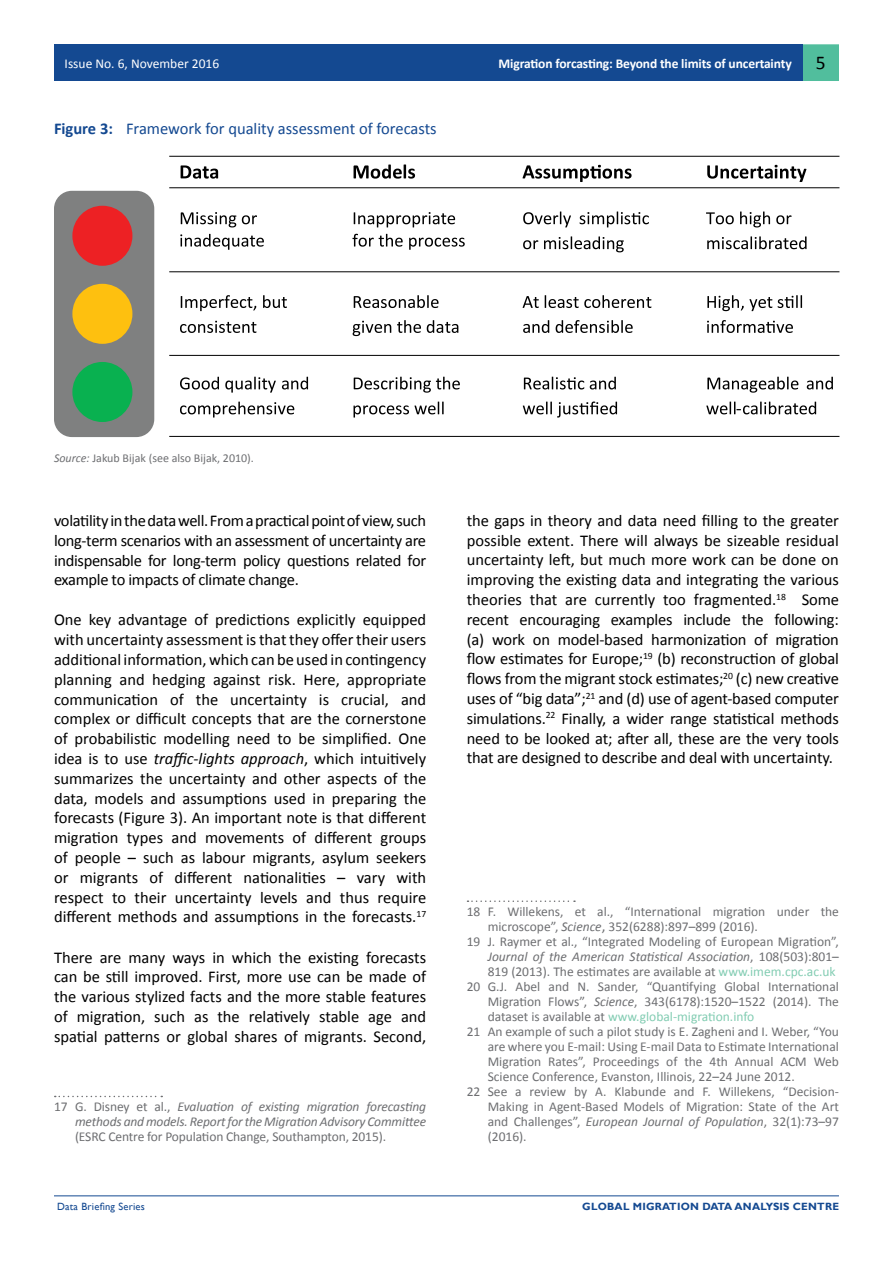
<style>
.page{position:relative;width:893px;height:1263px;background:#fff}
.page>*{position:absolute;margin:0;border:0;box-sizing:border-box;transform-origin:0 0}
.t1{font:19.5px "Calibri";color:#000}
.t2{font:16.5px/19.8px "Calibri";letter-spacing:-.01em;color:#000;text-align:justify}
.t3{font:16.5px "Calibri";color:#144991}
.t4{font:13.5px "Calibri";color:#6d6e71}
.t5{font:italic 13.5px/15px "Calibri";letter-spacing:-.01em;color:#6d6e71;text-align:right}
.t6{font:700 13.5px "Calibri";letter-spacing:-.01em;color:#fff}
.t7{font:13.5px "Calibri";color:#82ccb2}
.t8{font:13.5px "Calibri";color:#fff}
.t9{font:12px "Calibri";color:#6d6e71}
.t10{font:700 10.5px "Gill Sans";letter-spacing:.02em;color:#144991}
.t11{font:10.5px "Gill Sans";letter-spacing:.02em;color:#144991}
.s1{font-weight:700}
.s2{font-style:italic}
.s3{font-style:normal}
.s4{font-size:15px}
.s5{color:#82ccb2}
.s6{color:#6d6e71}
</style>
<div class="page">
<div style="left:804px;top:46px;width:33px;height:34px;background:#51be9d"></div>
<div style="left:802px;top:44px;width:37px;height:37px;border:3px solid #51be9d"></div>
<div style="left:54px;top:44px;width:748px;height:37px;background:#144991"></div>
<hr style="left:54px;top:1195px;width:785px;height:1px;background:#144991">
<svg style="left:55px;top:1096px;width:107px;height:1px"></svg>
<svg style="left:467px;top:900px;width:108px;height:2px"></svg>
<div style="left:56px;top:193px;width:96px;height:242px;background:#7f8080;border-radius:16px"></div>
<div style="left:54px;top:191px;width:100px;height:246px;border:4px solid #7f8080;border-radius:16px"></div>
<div style="left:74px;top:208px;width:57px;height:56px;background:#ed2124;border-radius:50%"></div>
<div style="left:72px;top:206px;width:60px;height:60px;border:4px solid #ed2124;border-radius:50%"></div>
<div style="left:74px;top:286px;width:57px;height:56px;background:#fec00f;border-radius:50%"></div>
<div style="left:72px;top:284px;width:60px;height:60px;border:4px solid #fec00f;border-radius:50%"></div>
<div style="left:74px;top:364px;width:57px;height:56px;background:#09b150;border-radius:50%"></div>
<div style="left:72px;top:362px;width:60px;height:60px;border:4px solid #09b150;border-radius:50%"></div>
<svg style="left:181px;top:165px;width:37px;height:14px"></svg>
<svg style="left:354px;top:164px;width:61px;height:15px"></svg>
<svg style="left:523px;top:165px;width:109px;height:17px"></svg>
<svg style="left:707px;top:165px;width:99px;height:17px"></svg>
<svg style="left:181px;top:212px;width:55px;height:15px"></svg>
<svg style="left:242px;top:215px;width:15px;height:9px"></svg>
<svg style="left:180px;top:234px;width:84px;height:16px"></svg>
<svg style="left:354px;top:212px;width:101px;height:15px"></svg>
<svg style="left:352px;top:234px;width:51px;height:13px"></svg>
<svg style="left:409px;top:238px;width:56px;height:12px"></svg>
<svg style="left:523px;top:211px;width:48px;height:16px"></svg>
<svg style="left:580px;top:211px;width:69px;height:16px"></svg>
<svg style="left:706px;top:212px;width:28px;height:12px"></svg>
<svg style="left:740px;top:211px;width:30px;height:16px"></svg>
<svg style="left:776px;top:215px;width:15px;height:9px"></svg>
<svg style="left:523px;top:240px;width:15px;height:9px"></svg>
<svg style="left:544px;top:236px;width:80px;height:16px"></svg>
<svg style="left:707px;top:236px;width:99px;height:13px"></svg>
<svg style="left:181px;top:295px;width:75px;height:16px"></svg>
<svg style="left:263px;top:295px;width:24px;height:13px"></svg>
<svg style="left:354px;top:295px;width:85px;height:13px"></svg>
<svg style="left:523px;top:296px;width:16px;height:12px"></svg>
<svg style="left:545px;top:295px;width:106px;height:13px"></svg>
<svg style="left:707px;top:295px;width:65px;height:16px"></svg>
<svg style="left:778px;top:295px;width:24px;height:13px"></svg>
<svg style="left:180px;top:321px;width:76px;height:12px"></svg>
<svg style="left:353px;top:321px;width:38px;height:15px"></svg>
<svg style="left:397px;top:320px;width:24px;height:13px"></svg>
<svg style="left:427px;top:320px;width:31px;height:13px"></svg>
<svg style="left:523px;top:320px;width:26px;height:13px"></svg>
<svg style="left:556px;top:320px;width:77px;height:13px"></svg>
<svg style="left:707px;top:320px;width:86px;height:13px"></svg>
<svg style="left:180px;top:377px;width:39px;height:12px"></svg>
<svg style="left:225px;top:377px;width:51px;height:16px"></svg>
<svg style="left:282px;top:377px;width:26px;height:12px"></svg>
<svg style="left:354px;top:377px;width:106px;height:16px"></svg>
<svg style="left:524px;top:377px;width:60px;height:12px"></svg>
<svg style="left:590px;top:377px;width:26px;height:12px"></svg>
<svg style="left:707px;top:377px;width:91px;height:16px"></svg>
<svg style="left:807px;top:377px;width:26px;height:12px"></svg>
<svg style="left:180px;top:402px;width:114px;height:16px"></svg>
<svg style="left:353px;top:402px;width:91px;height:16px"></svg>
<svg style="left:523px;top:401px;width:94px;height:17px"></svg>
<svg style="left:706px;top:402px;width:110px;height:12px"></svg>
<hr style="left:169px;top:156px;width:670px;height:1px;background:#000">
<hr style="left:169px;top:187px;width:670px;height:1px;background:#000">
<hr style="left:169px;top:271px;width:670px;height:1px;background:#000">
<hr style="left:169px;top:355px;width:670px;height:1px;background:#000">
<hr style="left:169px;top:436px;width:670px;height:1px;background:#000">
<p class="t8" style="left:65px;top:55px;width:156px">Issue No. 6, November 2016</p>
<p class="t6" style="left:499px;top:55px;width:295px">Migration forcasting: Beyond the limits of uncertainty</p>
<p class="t3" style="left:54px;top:118px;width:384px"><span class="s1">Figure 3:</span> Framework for quality assessment of forecasts</p>
<p class="t1" style="left:816px;top:51px;width:11px">5</p>
<p class="t9" style="left:54px;top:450px;width:201px"><span class="s2">Source:</span> Jakub Bijak (see also Bijak, 2010).</p>
<p class="t2" style="left:54px;top:511px;width:374px">volatility in the data well. From a practical point of view, such long-term scenarios with an assessment of uncertainty are indispensable for long-term policy questions related for example to impacts of climate change.</p>
<p class="t2" style="left:54px;top:610px;width:374px">One key advantage of predictions explicitly equipped with uncertainty assessment is that they offer their users additional information, which can be used in contingency planning and hedging against risk. Here, appropriate communication of the uncertainty is crucial, and complex or difficult concepts that are the cornerstone of probabilistic modelling need to be simplified. One idea is to use <span class="s2">traffic-lights approach</span>, which intuitively summarizes the uncertainty and other aspects of the data, models and assumptions used in preparing the forecasts (Figure 3). An important note is that different migration types and movements of different groups of people – such as labour migrants, asylum seekers or migrants of different nationalities – vary with respect to their uncertainty levels and thus require different methods and assumptions in the forecasts.<sup>17</sup></p>
<p class="t2" style="left:54px;top:947px;width:374px">There are many ways in which the existing forecasts can be still improved. First, more use can be made of the various stylized facts and the more stable features of migration, such as the relatively stable age and spatial patterns or global shares of migrants. Second,</p>
<p class="t5" style="left:54px;top:1099px;width:374px"><span class="s3">17 G. Disney et al.,</span> Evaluation of existing migration forecasting methods and models. Report for the Migration Advisory Committee</p>
<p class="t4" style="left:75px;top:1128px;width:313px">(ESRC Centre for Population Change, Southampton, 2015).</p>
<p class="t2" style="left:467px;top:510px;width:374px">the gaps in theory and data need filling to the greater possible extent. There will always be sizeable residual uncertainty left, but much more work can be done on improving the existing data and integrating the various theories that are currently too fragmented.<sup>18</sup> Some recent encouraging examples include the following: (a) work on model-based harmonization of migration flow estimates for Europe;<sup>19</sup> (b) reconstruction of global flows from the migrant stock estimates;<sup>20</sup> (c) new creative uses of “big data”;<sup>21</sup> and (d) use of agent-based computer simulations.<sup>22</sup> Finally, a wider range statistical methods need to be looked at; after all, these are the very tools that are designed to describe and deal with uncertainty.</p>
<p class="t4" style="left:467px;top:903px;width:374px">18 F. Willekens, et al., “International migration under the</p>
<p class="t4" style="left:488px;top:918px;width:272px">microscope”, <span class="s2">Science</span><span class="s4">,</span> 352(6288):897–899 (2016).</p>
<p class="t4" style="left:467px;top:933px;width:374px">19 J. Raymer et al., “Integrated Modeling of European Migration”,</p>
<p class="t5" style="left:488px;top:949px;width:353px">Journal of the American Statistical Association<span class="s3">, 108(503):801–</span></p>
<p class="t4" style="left:488px;top:963px;width:349px">819 (2013). The estimates are available at <span class="s5">www.imem.cpc.ac.uk</span></p>
<p class="t4" style="left:467px;top:978px;width:374px">20 G.J. Abel and N. Sander, “Quantifying Global International</p>
<p class="t4" style="left:488px;top:993px;width:353px">Migration Flows”, <span class="s2">Science</span>, 343(6178):1520–1522 (2014). The</p>
<p class="t7" style="left:488px;top:1008px;width:268px"><span class="s6">dataset is available at</span> www.global-migration.info</p>
<p class="t4" style="left:467px;top:1023px;width:374px">21 An example of such a pilot study is E. Zagheni and I. Weber, “You</p>
<p class="t4" style="left:488px;top:1038px;width:353px">are where you E-mail: Using E-mail Data to Estimate International</p>
<p class="t4" style="left:488px;top:1053px;width:353px">Migration Rates”, Proceedings of the 4th Annual ACM Web</p>
<p class="t4" style="left:488px;top:1068px;width:309px">Science Conference, Evanston, Illinois, 22–24 June 2012.</p>
<p class="t4" style="left:467px;top:1083px;width:374px">22 See a review by A. Klabunde and F. Willekens, “Decision-</p>
<p class="t4" style="left:488px;top:1098px;width:353px">Making in Agent-Based Models of Migration: State of the Art</p>
<p class="t4" style="left:488px;top:1113px;width:353px">and Challenges”, <span class="s2">European Journal of Population</span>, 32(1):73–97</p>
<p class="t4" style="left:488px;top:1128px;width:40px">(2016).</p>
<p class="t11" style="left:57px;top:1200px;width:89px">Data Briefing Series</p>
<p class="t10" style="left:582px;top:1199px;width:258px">GLOBAL MIGRATION DATA ANALYSIS CENTRE</p>
</div>
